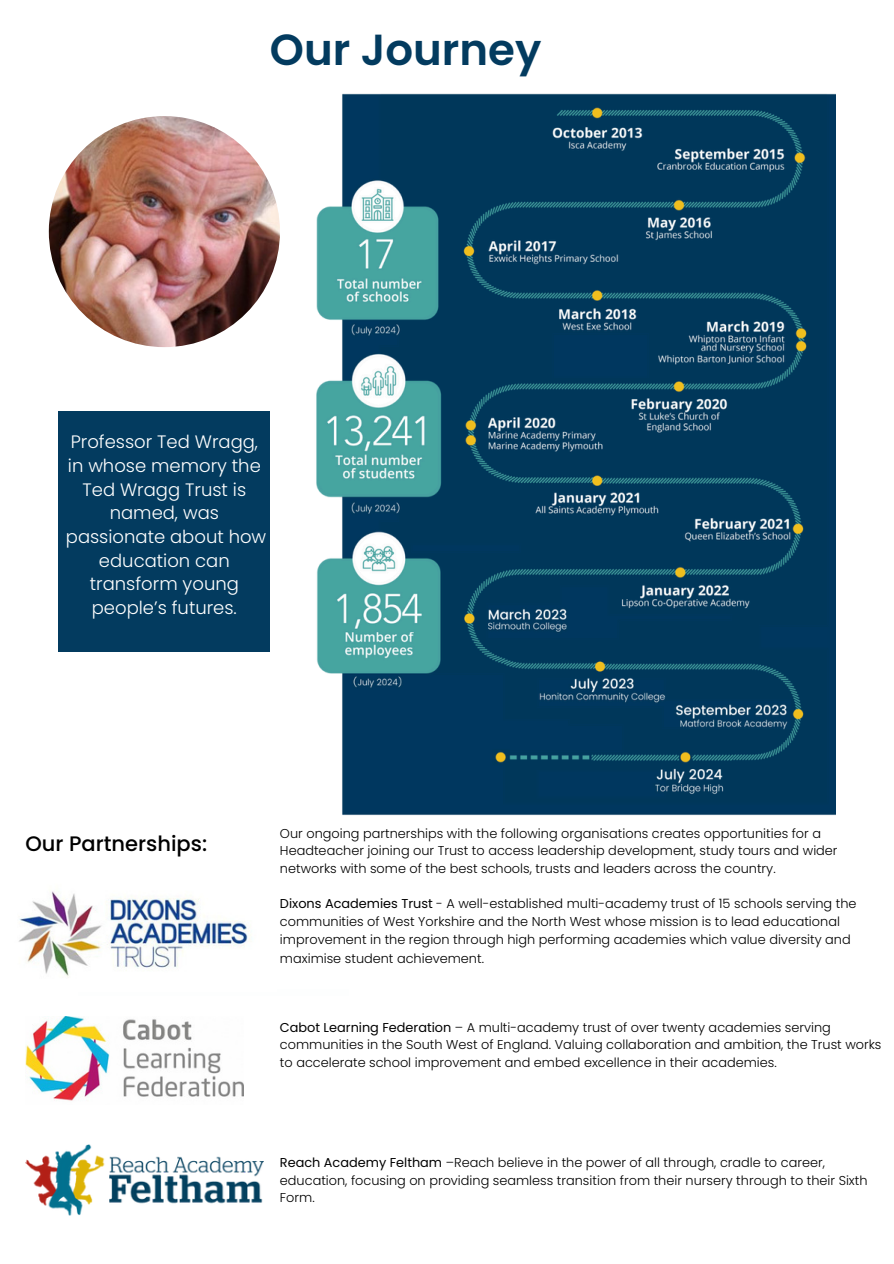
<style>
.page{position:relative;width:894px;height:1264px;background:#fff}
.page>*{position:absolute;margin:0;border:0;box-sizing:border-box;transform-origin:0 0}
.t1{font:600 43.5px "Poppins";color:#033b5f}
.t2{font:500 21px "Poppins";color:#000}
.t3{font:300 18px/23.7px "Poppins";color:#fff;text-align:center}
.t4{font:300 12.9px/17.1px "Poppins";color:#000}
.s1{font-weight:400}
</style>
<div class="page">
<img style="left:18px;top:891px;width:232px;height:86px">
<img style="left:26px;top:1016px;width:218px;height:85px">
<img style="left:26px;top:1144px;width:237px;height:71px">
<div style="left:58px;top:411px;width:212px;height:240px;background:#033b5f"></div>
<img style="left:49px;top:116px;width:231px;height:231px;border-radius:50%">
<img style="left:316px;top:93px;width:518px;height:723px">
<p class="t1" style="left:270px;top:19px;width:273px">Our Journey</p>
<p class="t3" style="left:66px;top:430px;width:202px">Professor Ted Wragg, in whose memory the<br>Ted Wragg Trust is named, was passionate about how education can transform young people’s futures.</p>
<p class="t2" style="left:26px;top:828px;width:183px">Our Partnerships:</p>
<p class="t4" style="left:280px;top:825px;width:542px">Our ongoing partnerships with the following organisations creates opportunities for a</p>
<p class="t4" style="left:280px;top:842px;width:559px">Headteacher joining our Trust to access leadership development, study tours and wider</p>
<p class="t4" style="left:280px;top:859px;width:497px">networks with some of the best schools, trusts and leaders across the country.</p>
<p class="t4" style="left:280px;top:894px;width:578px;line-height:18.1px"><span class="s1">Dixons Academies Trust</span> - A well-established multi-academy trust of 15 schools serving the communities of West Yorkshire and the North West whose mission is to lead educational improvement in the region through high performing academies which value diversity and maximise student achievement.</p>
<p class="t4" style="left:280px;top:1019px;width:603px"><span class="s1">Cabot Learning Federation</span> – A multi-academy trust of over twenty academies serving communities in the South West of England. Valuing collaboration and ambition, the Trust works to accelerate school improvement and embed excellence in their academies.</p>
<p class="t4" style="left:280px;top:1154px;width:589px"><span class="s1">Reach Academy Feltham</span> –Reach believe in the power of all through, cradle to career, education, focusing on providing seamless transition from their nursery through to their Sixth<br>Form.</p>
</div>
